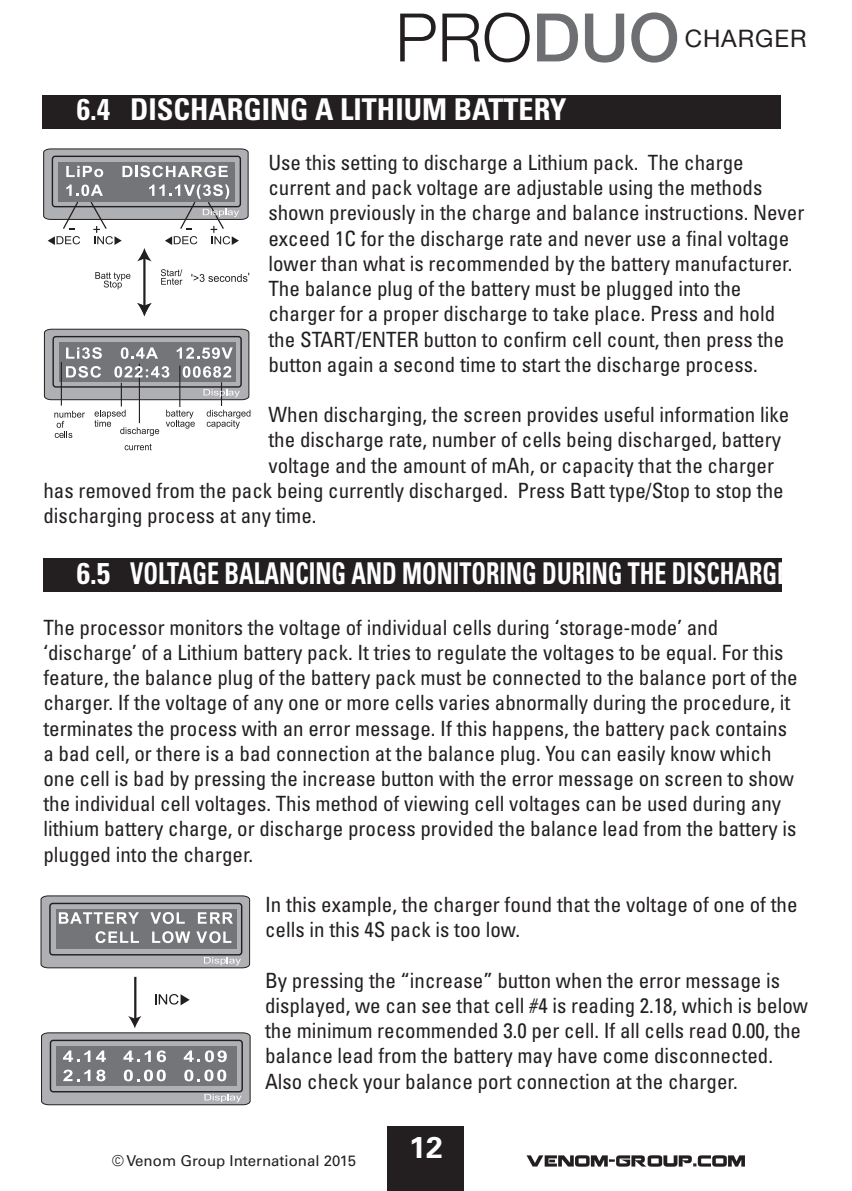
<style>
.page{position:relative;width:852px;height:1191px;background:#fff}
.page>*{position:absolute;margin:0;border:0;box-sizing:border-box;transform-origin:0 0}
.t1{font:300 66.9px "Helvetica Neue";color:#231f20}
.t2{font:700 condensed 30px "Univers LT Std";color:#fff}
.t3{font:700 30px "Univers LT Std";color:#fff}
.t4{font:24px "Helvetica Neue";letter-spacing:.04em;color:#231f20}
.t5{font:condensed 21px/25.2px "Univers LT Std";color:#231f20}
.t6{font:15px "Univers LT Std";color:#231f20}
.s1{font-weight:500;color:#6e6f72}
</style>
<div class="page">
<div style="left:387px;top:1126px;width:77px;height:64px;background:#231f20"></div>
<svg style="left:526px;top:1155px;width:218px;height:11px"></svg>
<div style="left:44px;top:558px;width:737px;height:33px;background:#231f20"></div>
<div style="left:43px;top:95px;width:737px;height:33px;background:#231f20"></div>
<hr style="left:143px;top:257px;width:2px;height:53px;background:#231f20">
<svg style="left:137px;top:303px;width:14px;height:13px"></svg>
<svg style="left:191px;top:273px;width:58px;height:9px"></svg>
<svg style="left:95px;top:272px;width:35px;height:17px"></svg>
<svg style="left:161px;top:269px;width:21px;height:16px"></svg>
<svg style="left:43px;top:148px;width:206px;height:113px"></svg>
<svg style="left:44px;top:328px;width:206px;height:122px"></svg>
<svg style="left:155px;top:994px;width:34px;height:11px"></svg>
<hr style="left:134px;top:976px;width:2px;height:44px;background:#231f20">
<svg style="left:40px;top:895px;width:210px;height:73px;background:#959598"></svg>
<svg style="left:41px;top:1015px;width:210px;height:90px"></svg>
<h1 class="t1" style="left:395px;top:-16px;width:286px">PRO<span class="s1">DUO</span></h1>
<p class="t4" style="left:684px;top:22px;width:123px">CHARGER</p>
<p class="t2" style="left:77px;top:90px;width:491px">6.4 DISCHARGING A LITHIUM BATTERY</p>
<p class="t5" style="left:268px;top:150px;width:537px">Use this setting to discharge a Lithium pack. The charge current and pack voltage are adjustable using the methods shown previously in the charge and balance instructions. Never exceed 1C for the discharge rate and never use a final voltage lower than what is recommended by the battery manufacturer.<br>The balance plug of the battery must be plugged into the charger for a proper discharge to take place. Press and hold the START/ENTER button to confirm cell count, then press the button again a second time to start the discharge process.</p>
<p class="t5" style="left:268px;top:402px;width:522px">When discharging, the screen provides useful information like</p>
<p class="t5" style="left:268px;top:427px;width:514px">the discharge rate, number of cells being discharged, battery</p>
<p class="t5" style="left:268px;top:452px;width:507px">voltage and the amount of mAh, or capacity that the charger</p>
<p class="t5" style="left:43px;top:477px;width:741px">has removed from the pack being currently discharged. Press Batt type/Stop to stop the</p>
<p class="t5" style="left:43px;top:502px;width:274px">discharging process at any time.</p>
<p class="t2" style="left:77px;top:555px;width:713px">6.5 VOLTAGE BALANCING AND MONITORING DURING THE DISCHARGE</p>
<p class="t5" style="left:43px;top:614px;width:755px">The processor monitors the voltage of individual cells during ‘storage-mode’ and ‘discharge’ of a Lithium battery pack. It tries to regulate the voltages to be equal. For this feature, the balance plug of the battery pack must be connected to the balance port of the charger. If the voltage of any one or more cells varies abnormally during the procedure, it terminates the process with an error message. If this happens, the battery pack contains a bad cell, or there is a bad connection at the balance plug. You can easily know which one cell is bad by pressing the increase button with the error message on screen to show the individual cell voltages. This method of viewing cell voltages can be used during any lithium battery charge, or discharge process provided the balance lead from the battery is plugged into the charger.</p>
<p class="t5" style="left:265px;top:891px;width:533px">In this example, the charger found that the voltage of one of the cells in this 4S pack is too low.</p>
<p class="t5" style="left:265px;top:967px;width:544px">By pressing the “increase” button when the error message is displayed, we can see that cell #4 is reading 2.18, which is below the minimum recommended 3.0 per cell. If all cells read 0.00, the balance lead from the battery may have come disconnected.<br>Also check your balance port connection at the charger.</p>
<p class="t6" style="left:112px;top:1151px;width:246px">© Venom Group International 2015</p>
<h2 class="t3" style="left:409px;top:1129px;width:35px">12</h2>
</div>
